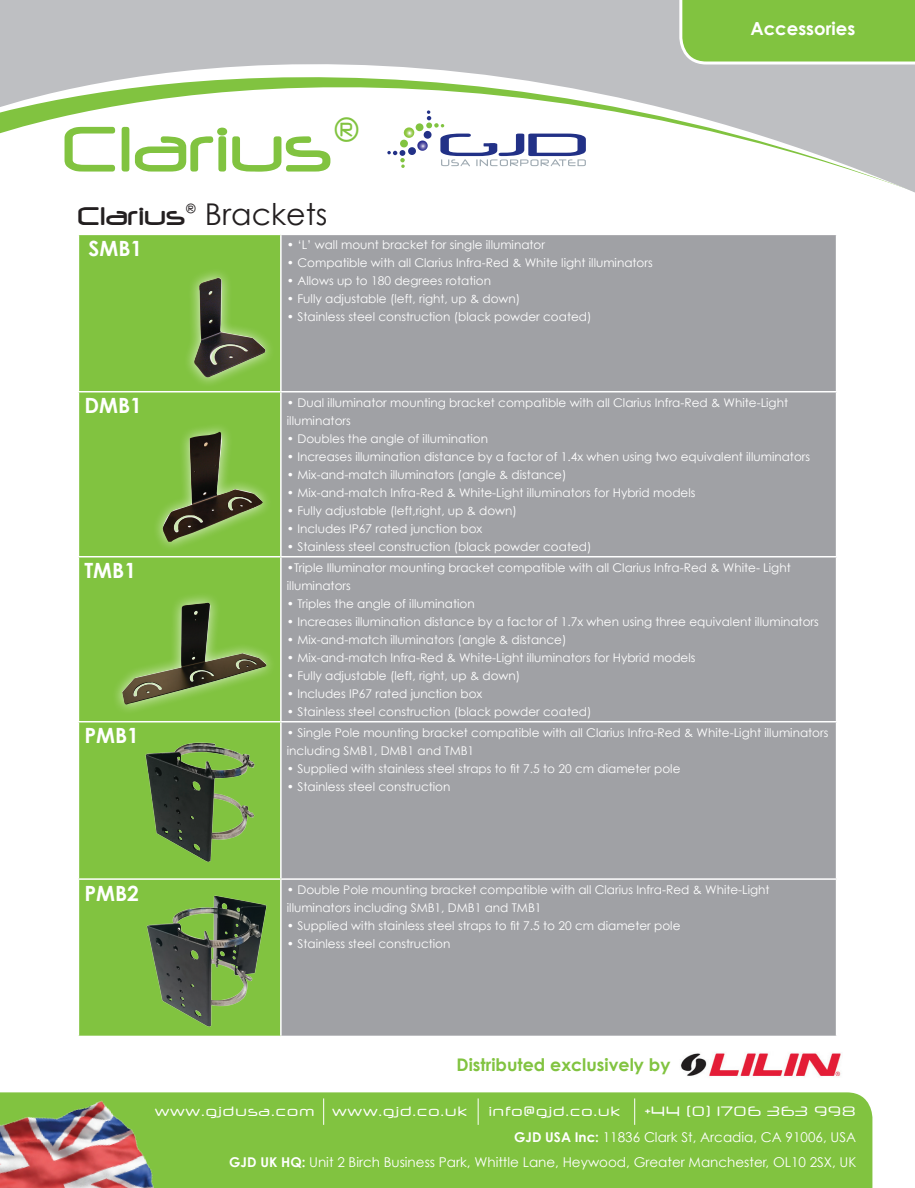
<style>
.page{position:relative;width:915px;height:1188px;background:#fff}
.page>*{position:absolute;margin:0;border:0;box-sizing:border-box;transform-origin:0 0}
.t1{font:75.15px "Neuropol";color:#81c340}
.t2{font:30px "Century Gothic";color:#231f20}
.t3{font:700 21px "Century Gothic";color:#fff}
.t4{font:700 18px "Century Gothic";color:#fff}
.t5{font:700 17.4px "Century Gothic";color:#81c340}
.t6{font:13.5px "Century Gothic";color:#fff}
.t7{font:13.5px "Neuropol X Free";letter-spacing:.02em;color:#fff}
.t8{font:12px/18px "Century Gothic";color:#fff}
.s1{font-family:"Neuropol"}
.s2{font-weight:700}
</style>
<div class="page">
<div style="left:79px;top:235px;width:201px;height:801px;background:#81c340"></div>
<div style="left:281px;top:235px;width:554px;height:801px;background:#a0a1a5"></div>
<hr style="left:78px;top:391px;width:203px;height:1px;background:#fff">
<hr style="left:78px;top:556px;width:203px;height:1px;background:#fff">
<hr style="left:78px;top:721px;width:203px;height:1px;background:#fff">
<hr style="left:78px;top:878px;width:203px;height:2px;background:#fff">
<hr style="left:281px;top:391px;width:556px;height:1px;background:#fff">
<hr style="left:281px;top:556px;width:556px;height:1px;background:#fff">
<hr style="left:281px;top:721px;width:556px;height:1px;background:#fff">
<hr style="left:281px;top:878px;width:556px;height:2px;background:#fff">
<div style="left:183px;top:267px;width:93px;height:121px;background:#fff;opacity:.75"></div>
<img style="left:194px;top:278px;width:74px;height:99px">
<div style="left:152px;top:421px;width:121px;height:132px;background:#fff;opacity:.75"></div>
<img style="left:162px;top:432px;width:101px;height:110px">
<div style="left:111px;top:591px;width:166px;height:124px;background:#fff;opacity:.75"></div>
<img style="left:122px;top:603px;width:145px;height:101px">
<img style="left:144px;top:742px;width:114px;height:121px">
<img style="left:144px;top:894px;width:124px;height:134px">
<svg style="left:0;top:0;width:914px;height:192px;fill:#bec3c2"></svg>
<svg style="left:677px;top:0;width:237px;height:66px;background:#8ac650"></svg>
<svg style="left:387px;top:110px;width:198px;height:58px"></svg>
<img style="left:680px;top:1053px;width:161px;height:24px">
<div style="left:163px;top:1092px;width:709px;height:96px;background:#81c340"></div>
<img style="left:0;top:1092px;width:163px;height:96px">
<svg style="left:323px;top:1098px;width:1px;height:27px"></svg>
<svg style="left:634px;top:1098px;width:1px;height:27px"></svg>
<svg style="left:477px;top:1098px;width:1px;height:27px"></svg>
<p class="t1" style="left:63px;top:109px;width:299px">Clarius<sup>®</sup></p>
<p class="t2" style="left:78px;top:196px;width:251px"><span class="s1">Clarius</span><sup>®</sup> Brackets</p>
<p class="t3" style="left:88px;top:235px;width:55px">SMB1</p>
<p class="t8" style="left:287px;top:236px;width:260px">• ‘L’ wall mount bracket for single illuminator</p>
<p class="t8" style="left:287px;top:254px;width:367px">• Compatible with all Clarius Infra-Red &amp; White light illuminators</p>
<p class="t8" style="left:287px;top:272px;width:205px">• Allows up to 180 degrees rotation</p>
<p class="t8" style="left:287px;top:290px;width:235px">• Fully adjustable (left, right, up &amp; down)</p>
<p class="t8" style="left:287px;top:308px;width:306px">• Stainless steel construction (black powder coated)</p>
<p class="t4" style="left:750px;top:17px;width:106px">Accessories</p>
<p class="t3" style="left:84px;top:393px;width:59px">DMB1</p>
<p class="t8" style="left:287px;top:393px;width:502px">• Dual illuminator mounting bracket compatible with all Clarius Infra-Red &amp; White-Light illuminators</p>
<p class="t8" style="left:287px;top:429px;width:202px">• Doubles the angle of illumination</p>
<p class="t8" style="left:287px;top:447px;width:524px">• Increases illumination distance by a factor of 1.4x when using two equivalent illuminators</p>
<p class="t8" style="left:287px;top:465px;width:281px">• Mix-and-match illuminators (angle &amp; distance)</p>
<p class="t8" style="left:287px;top:483px;width:410px">• Mix-and-match Infra-Red &amp; White-Light illuminators for Hybrid models</p>
<p class="t8" style="left:287px;top:501px;width:231px">• Fully adjustable (left,right, up &amp; down)</p>
<p class="t8" style="left:287px;top:519px;width:197px">• Includes IP67 rated junction box</p>
<p class="t8" style="left:287px;top:537px;width:306px">• Stainless steel construction (black powder coated)</p>
<p class="t3" style="left:84px;top:558px;width:53px">TMB1</p>
<p class="t8" style="left:287px;top:558px;width:505px">•Triple Illuminator mounting bracket compatible with all Clarius Infra-Red &amp; White- Light illuminators</p>
<p class="t8" style="left:287px;top:594px;width:189px">• Triples the angle of illumination</p>
<p class="t8" style="left:287px;top:612px;width:533px">• Increases illumination distance by a factor of 1.7x when using three equivalent illuminators</p>
<p class="t8" style="left:287px;top:630px;width:281px">• Mix-and-match illuminators (angle &amp; distance)</p>
<p class="t8" style="left:287px;top:648px;width:410px">• Mix-and-match Infra-Red &amp; White-Light illuminators for Hybrid models</p>
<p class="t8" style="left:287px;top:666px;width:235px">• Fully adjustable (left, right, up &amp; down)</p>
<p class="t8" style="left:287px;top:684px;width:197px">• Includes IP67 rated junction box</p>
<p class="t8" style="left:287px;top:702px;width:306px">• Stainless steel construction (black powder coated)</p>
<p class="t3" style="left:84px;top:723px;width:56px">PMB1</p>
<p class="t8" style="left:287px;top:723px;width:543px">• Single Pole mounting bracket compatible with all Clarius Infra-Red &amp; White-Light illuminators including SMB1, DMB1 and TMB1</p>
<p class="t8" style="left:287px;top:759px;width:395px">• Supplied with stainless steel straps to fit 7.5 to 20 cm diameter pole</p>
<p class="t8" style="left:287px;top:777px;width:165px">• Stainless steel construction</p>
<p class="t3" style="left:84px;top:880px;width:56px">PMB2</p>
<p class="t8" style="left:287px;top:881px;width:484px">• Double Pole mounting bracket compatible with all Clarius Infra-Red &amp; White-Light illuminators including SMB1, DMB1 and TMB1</p>
<p class="t8" style="left:287px;top:917px;width:395px">• Supplied with stainless steel straps to fit 7.5 to 20 cm diameter pole</p>
<p class="t8" style="left:287px;top:935px;width:165px">• Stainless steel construction</p>
<p class="t5" style="left:456px;top:1054px;width:215px">Distributed exclusively by</p>
<p class="t7" style="left:155px;top:1102px;width:162px">www.gjdusa.com</p>
<p class="t7" style="left:332px;top:1102px;width:137px">www.gjd.co.uk</p>
<p class="t7" style="left:488px;top:1102px;width:133px">info@gjd.co.uk</p>
<p class="t7" style="left:645px;top:1102px;width:213px">+44 (0) 1706 363 998</p>
<p class="t6" style="left:514px;top:1128px;width:343px"><span class="s2">GJD USA Inc:</span> 11836 Clark St, Arcadia, CA 91006, USA</p>
<p class="t6" style="left:229px;top:1154px;width:628px"><span class="s2">GJD UK HQ:</span> Unit 2 Birch Business Park, Whittle Lane, Heywood, Greater Manchester, OL10 2SX, UK</p>
</div>
